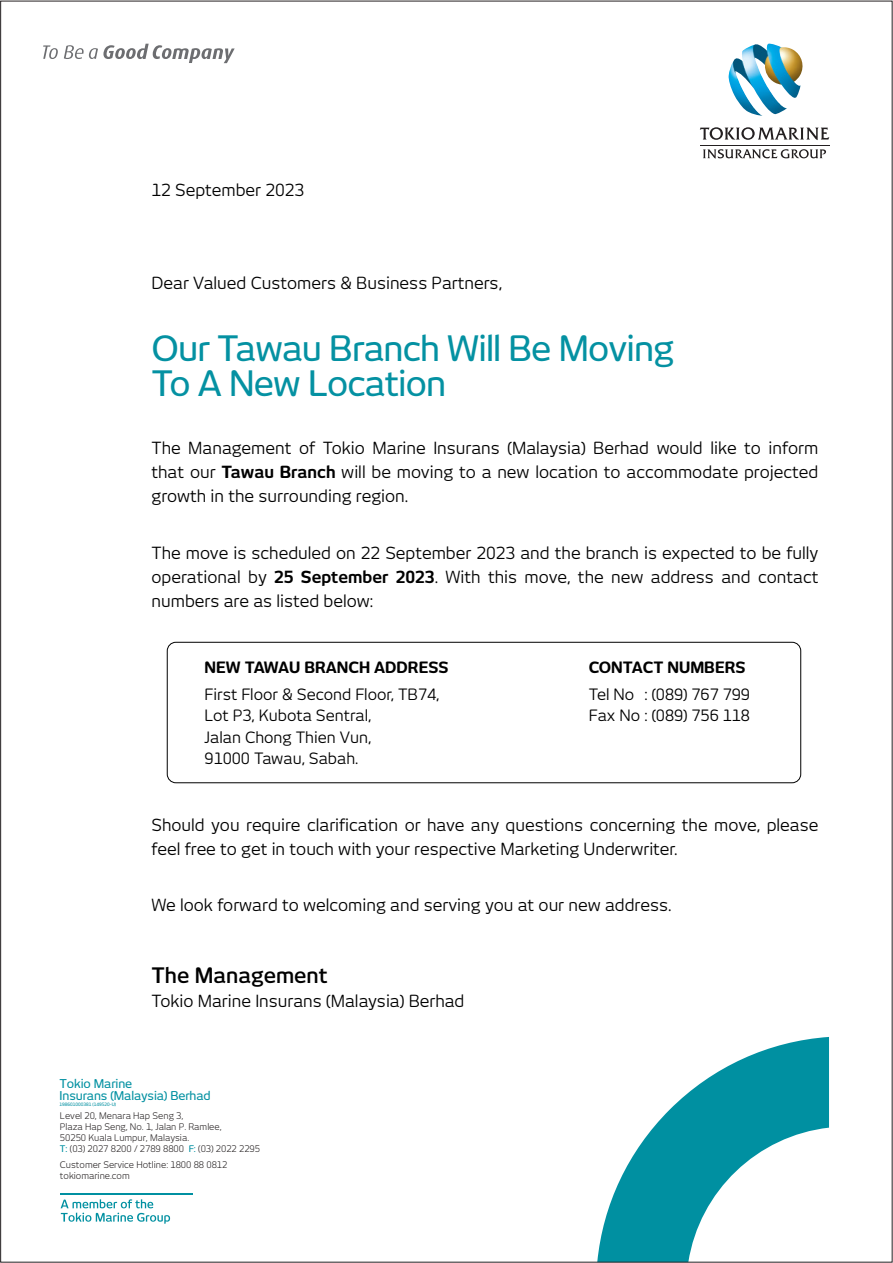
<style>
.page{position:relative;width:893px;height:1263px;background:#fff}
.page>*{position:absolute;margin:0;border:0;box-sizing:border-box;transform-origin:0 0}
.t1{font:500 34.5px/34.5px "New June";letter-spacing:-.025em;color:#0491a2}
.t2{font:600 21px "New June";color:#010101}
.t3{font:16.5px/24px "New June";color:#010101;text-align:justify}
.t4{font:15.45px/21.5px "New June";color:#010101}
.t5{font:700 15.45px "New June";color:#010101}
.t6{font:500 12px/11.2px "New June";letter-spacing:-.01em;color:#0090a1}
.t7{font:9px/10.8px "New June";color:#231f20}
.t8{font:500 4.5px "New June";color:#0090a1}
.s1{font-weight:700}
.s2{font-weight:500;color:#0090a1}
</style>
<div class="page">
<hr style="left:700px;top:145px;width:129px;height:1px;background:#231f20">
<svg style="left:700px;top:127px;width:129px;height:13px"></svg>
<svg style="left:703px;top:149px;width:123px;height:10px"></svg>
<img style="left:728px;top:43px;width:75px;height:73px">
<svg style="left:43px;top:45px;width:15px;height:14px"></svg>
<svg style="left:64px;top:44px;width:171px;height:19px"></svg>
<svg style="left:597px;top:1037px;width:232px;height:223px"></svg>
<svg style="left:61px;top:1199px;width:109px;height:25px"></svg>
<hr style="left:60px;top:1194px;width:133px;height:1px;background:#0090a1">
<div style="left:167px;top:642px;width:634px;height:141px;border:1px solid #010101;border-radius:9px"></div>
<p class="t3" style="left:152px;top:178px;width:154px">12 September 2023</p>
<p class="t3" style="left:152px;top:271px;width:352px">Dear Valued Customers &amp; Business Partners,</p>
<h1 class="t1" style="left:151px;top:331px;width:524px">Our Tawau Branch Will Be Moving<br>To A New Location</h1>
<p class="t3" style="left:152px;top:436px;width:668px">The Management of Tokio Marine Insurans (Malaysia) Berhad would like to inform that our <span class="s1">Tawau Branch</span> will be moving to a new location to accommodate projected growth in the surrounding region.</p>
<p class="t3" style="left:152px;top:540px;width:668px">The move is scheduled on 22 September 2023 and the branch is expected to be fully operational by <span class="s1">25 September 2023</span>. With this move, the new address and contact numbers are as listed below:</p>
<p class="t5" style="left:205px;top:659px;width:245px">NEW TAWAU BRANCH ADDRESS</p>
<p class="t5" style="left:589px;top:659px;width:158px">CONTACT NUMBERS</p>
<p class="t4" style="left:205px;top:683px;width:236px">First Floor &amp; Second Floor, TB74,</p>
<p class="t4" style="left:589px;top:683px;width:163px">Tel No : (089) 767 799</p>
<p class="t4" style="left:205px;top:705px;width:168px">Lot P3, Kubota Sentral,</p>
<p class="t4" style="left:589px;top:705px;width:163px">Fax No : (089) 756 118</p>
<p class="t4" style="left:205px;top:726px;width:168px">Jalan Chong Thien Vun,<br>91000 Tawau, Sabah.</p>
<p class="t3" style="left:152px;top:813px;width:668px">Should you require clarification or have any questions concerning the move, please feel free to get in touch with your respective Marketing Underwriter.</p>
<p class="t3" style="left:152px;top:893px;width:522px">We look forward to welcoming and serving you at our new address.</p>
<p class="t2" style="left:152px;top:963px;width:178px">The Management</p>
<p class="t3" style="left:152px;top:988px;width:314px">Tokio Marine Insurans (Malaysia) Berhad</p>
<p class="t6" style="left:60px;top:1078px;width:153px">Tokio Marine<br>Insurans (Malaysia) Berhad</p>
<p class="t8" style="left:60px;top:1101px;width:58px">198601000381 (149520-U)</p>
<p class="t7" style="left:60px;top:1110px;width:202px">Level 20, Menara Hap Seng 3,<br>Plaza Hap Seng, No. 1, Jalan P. Ramlee,<br>50250 Kuala Lumpur, Malaysia.<br><span class="s2">T:</span> (03) 2027 8200 / 2789 8800 <span class="s2">F:</span> (03) 2022 2295</p>
<p class="t7" style="left:60px;top:1159px;width:169px">Customer Service Hotline: 1800 88 0812 tokiomarine.com</p>
</div>
